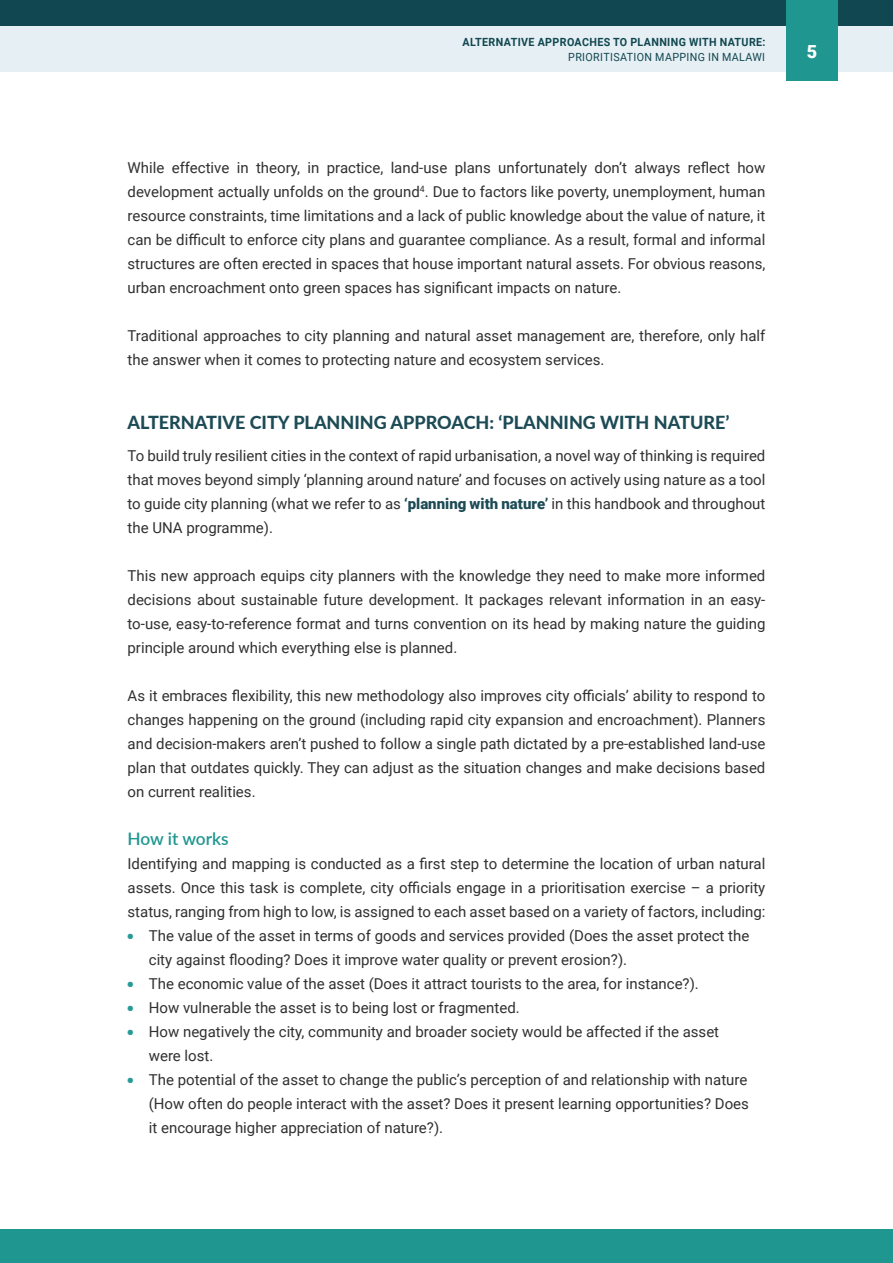
<style>
.page{position:relative;width:893px;height:1263px;background:#fff}
.page>*{position:absolute;margin:0;border:0;box-sizing:border-box;transform-origin:0 0}
.t1{font:800 18px "Lato";color:#1d4b55}
.t2{font:900 18px "Roboto";color:#fff}
.t3{font:600 17.25px "Lato";color:#1f9690}
.t4{font:15px/24px "Roboto";color:#312f30;text-align:justify}
.t5{font:700 11.25px "Roboto";letter-spacing:.035em;color:#114750;scale:.95 1}
.t6{font:11.25px "Roboto";letter-spacing:.035em;color:#114750;scale:.95 1}
.s1{font-weight:900;color:#1d4b55}
.s2{color:#299a94}
</style>
<div class="page">
<div style="left:1px;top:26px;width:892px;height:46px;background:#e6eff4"></div>
<div style="left:1px;top:0;width:892px;height:26px;background:#114750"></div>
<div style="left:1px;top:1229px;width:892px;height:34px;background:#1f9690"></div>
<div style="left:787px;top:0;width:51px;height:81px;background:#1f9690"></div>
<p class="t5" style="left:463px;top:34px;width:320px">ALTERNATIVE APPROACHES TO PLANNING WITH NATURE:</p>
<p class="t6" style="left:568px;top:49px;width:209px">PRIORITISATION MAPPING IN MALAWI</p>
<p class="t4" style="left:128px;top:155px;width:639px">While effective in theory, in practice, land-use plans unfortunately don’t always reflect how development actually unfolds on the ground<sup>4</sup>. Due to factors like poverty, unemployment, human resource constraints, time limitations and a lack of public knowledge about the value of nature, it can be difficult to enforce city plans and guarantee compliance. As a result, formal and informal structures are often erected in spaces that house important natural assets. For obvious reasons, urban encroachment onto green spaces has significant impacts on nature.</p>
<p class="t4" style="left:128px;top:323px;width:639px">Traditional approaches to city planning and natural asset management are, therefore, only half the answer when it comes to protecting nature and ecosystem services.</p>
<p class="t1" style="left:128px;top:409px;width:603px">ALTERNATIVE CITY PLANNING APPROACH: ‘PLANNING WITH NATURE’</p>
<p class="t4" style="left:128px;top:443px;width:639px">To build truly resilient cities in the context of rapid urbanisation, a novel way of thinking is required that moves beyond simply ‘planning around nature’ and focuses on actively using nature as a tool to guide city planning (what we refer to as <span class="s1">‘planning with nature’</span> in this handbook and throughout the UNA programme).</p>
<p class="t4" style="left:128px;top:563px;width:639px">This new approach equips city planners with the knowledge they need to make more informed decisions about sustainable future development. It packages relevant information in an easy&shy;to-use, easy-to-reference format and turns convention on its head by making nature the guiding principle around which everything else is planned.</p>
<p class="t4" style="left:128px;top:683px;width:639px">As it embraces flexibility, this new methodology also improves city officials’ ability to respond to changes happening on the ground (including rapid city expansion and encroachment). Planners and decision-makers aren’t pushed to follow a single path dictated by a pre-established land-use plan that outdates quickly. They can adjust as the situation changes and make decisions based on current realities.</p>
<p class="t3" style="left:128px;top:826px;width:103px">How it works</p>
<p class="t4" style="left:128px;top:851px;width:639px">Identifying and mapping is conducted as a first step to determine the location of urban natural assets. Once this task is complete, city officials engage in a prioritisation exercise – a priority status, ranging from high to low, is assigned to each asset based on a variety of factors, including:</p>
<p class="t4" style="left:149px;top:923px;width:602px;text-indent:-21px"><span class="s2">●</span> The value of the asset in terms of goods and services provided (Does the asset protect the city against flooding? Does it improve water quality or prevent erosion?).</p>
<p class="t4" style="left:128px;top:971px;width:573px"><span class="s2">●</span> The economic value of the asset (Does it attract tourists to the area, for instance?).</p>
<p class="t4" style="left:128px;top:995px;width:394px"><span class="s2">●</span> How vulnerable the asset is to being lost or fragmented.</p>
<p class="t4" style="left:149px;top:1019px;width:572px;text-indent:-21px"><span class="s2">●</span> How negatively the city, community and broader society would be affected if the asset were lost.</p>
<p class="t4" style="left:149px;top:1067px;width:602px;text-indent:-21px"><span class="s2">●</span> The potential of the asset to change the public’s perception of and relationship with nature (How often do people interact with the asset? Does it present learning opportunities? Does it encourage higher appreciation of nature?).</p>
<p class="t2" style="left:807px;top:39px;width:12px">5</p>
</div>
